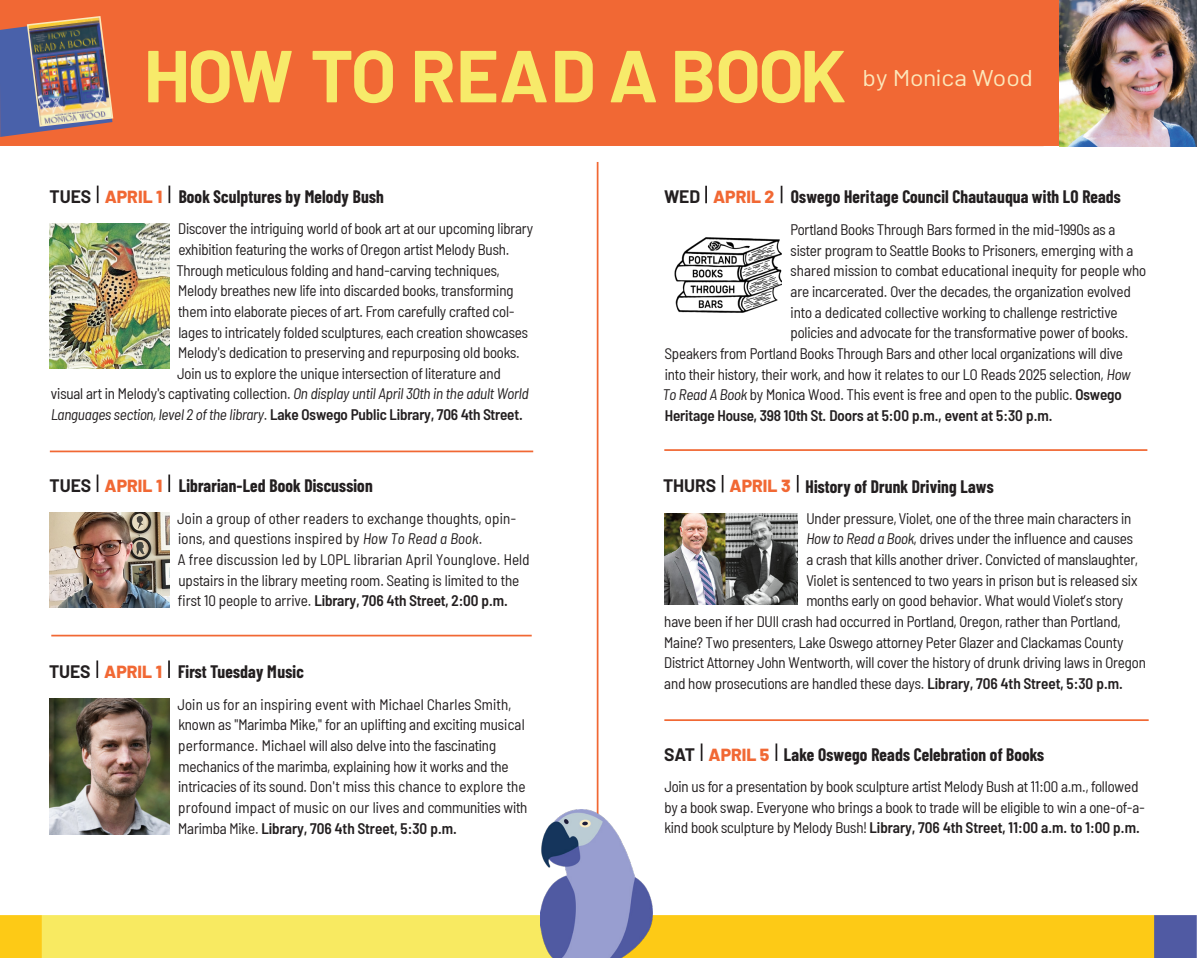
<style>
.page{position:relative;width:1197px;height:958px;background:#fff}
.page>*{position:absolute;margin:0;border:0;box-sizing:border-box;transform-origin:0 0}
.t1{font:700 73.5px "Barlow";letter-spacing:-.035em;color:#f7ea6a}
.t2{font:22.75px "Barlow";letter-spacing:-.015em;color:#fce7ba;scale:1.09 1}
.Heading__Event{font:700 17.68px "Barlow Condensed";letter-spacing:.01em;color:#231f20}
.Heading__Day{font:700 17.68px "Barlow";letter-spacing:-.005em;color:#231f20}
.Heading__Date{font:800 17.5px "Barlow";color:#f16834}
.Barlow_8_75__11_79{font:semi-condensed 15.4px/20.7px "Barlow";letter-spacing:-.01em;color:#231f20}
.Barlow_8_75__11_79-2{font:semi-condensed 15.4px/20.7px "Barlow";letter-spacing:.01em;color:#231f20}
.Barlow_8_75__11_79-3{font:600 semi-condensed 15.4px "Barlow";letter-spacing:-.01em;color:#231f20}
.s1{font-style:italic}
.s2{font-weight:400;font-style:italic}
.s3{font-weight:400}
.s4{font-weight:600}
</style>
<div class="page">
<svg style="left:97px;top:186px;width:2px;height:17px"></svg>
<svg style="left:169px;top:186px;width:1px;height:17px"></svg>
<svg style="left:97px;top:474px;width:1px;height:18px"></svg>
<svg style="left:168px;top:474px;width:2px;height:18px"></svg>
<svg style="left:96px;top:660px;width:2px;height:18px"></svg>
<svg style="left:168px;top:660px;width:2px;height:18px"></svg>
<img style="left:49px;top:699px;width:120px;height:135px">
<svg style="left:705px;top:186px;width:2px;height:17px"></svg>
<svg style="left:781px;top:186px;width:1px;height:17px"></svg>
<img style="left:50px;top:513px;width:119px;height:95px">
<img style="left:50px;top:224px;width:119px;height:144px">
<svg style="left:722px;top:475px;width:1px;height:17px"></svg>
<svg style="left:797px;top:475px;width:2px;height:17px"></svg>
<img style="left:664px;top:513px;width:134px;height:91px">
<hr style="left:50px;top:450px;width:483px;height:2px;background:#f16834">
<hr style="left:664px;top:449px;width:483px;height:2px;background:#f16834">
<hr style="left:597px;top:162px;width:1px;height:681px;background:#f16834">
<hr style="left:51px;top:634px;width:481px;height:2px;background:#f16834">
<img style="left:0;top:915px;width:1197px;height:43px">
<div style="left:0;top:0;width:1059px;height:146px;background:#f16834"></div>
<img style="left:0;top:15px;width:114px;height:122px">
<img style="left:1059px;top:0;width:138px;height:146px">
<hr style="left:664px;top:719px;width:485px;height:2px;background:#f16834">
<svg style="left:701px;top:743px;width:1px;height:18px"></svg>
<svg style="left:776px;top:743px;width:1px;height:18px"></svg>
<img style="left:541px;top:809px;width:112px;height:149px">
<img style="left:674px;top:237px;width:107px;height:76px">
<h1 class="t1" style="left:144px;top:21px;width:704px">HOW TO READ A BOOK</h1>
<h2 class="t2" style="left:863px;top:62px;width:158px">by Monica Wood</h2>
<p class="Heading__Date" style="left:713px;top:184px;width:63px">APRIL 2</p>
<p class="Heading__Event" style="left:791px;top:184px;width:331px">Oswego Heritage Council Chautauqua with LO Reads</p>
<p class="Heading__Event" style="left:179px;top:184px;width:207px">Book Sculptures by Melody Bush</p>
<p class="Barlow_8_75__11_79" style="left:178px;top:217px;width:356px">Discover the intriguing world of book art at our upcoming library</p>
<p class="Barlow_8_75__11_79" style="left:178px;top:238px;width:333px">exhibition featuring the works of Oregon artist Melody Bush.</p>
<p class="Barlow_8_75__11_79" style="left:177px;top:259px;width:324px">Through meticulous folding and hand-carving techniques,</p>
<p class="Barlow_8_75__11_79" style="left:178px;top:279px;width:337px">Melody breathes new life into discarded books, transforming</p>
<p class="Barlow_8_75__11_79" style="left:178px;top:300px;width:338px">them into elaborate pieces of art. From carefully crafted col-</p>
<p class="Barlow_8_75__11_79" style="left:178px;top:320px;width:351px">lages to intricately folded sculptures, each creation showcases</p>
<p class="Barlow_8_75__11_79" style="left:178px;top:341px;width:343px">Melody's dedication to preserving and repurposing old books.</p>
<p class="Barlow_8_75__11_79" style="left:177px;top:362px;width:325px">Join us to explore the unique intersection of literature and</p>
<p class="Barlow_8_75__11_79" style="left:51px;top:382px;width:479px">visual art in Melody's captivating collection. <span class="s1">On display until April 30th in the adult World</span></p>
<p class="Barlow_8_75__11_79-3" style="left:51px;top:404px;width:473px"><span class="s2">Languages section, level 2 of the library</span><span class="s3">.</span> Lake Oswego Public Library, 706 4th Street.</p>
<p class="Heading__Day" style="left:50px;top:184px;width:43px">TUES</p>
<p class="Heading__Date" style="left:105px;top:184px;width:59px">APRIL 1</p>
<p class="Heading__Day" style="left:664px;top:184px;width:38px">WED</p>
<p class="Barlow_8_75__11_79" style="left:790px;top:218px;width:327px">Portland Books Through Bars formed in the mid-1990s as a</p>
<p class="Barlow_8_75__11_79" style="left:791px;top:239px;width:344px">sister program to Seattle Books to Prisoners, emerging with a</p>
<p class="Barlow_8_75__11_79" style="left:791px;top:259px;width:357px">shared mission to combat educational inequity for people who</p>
<p class="Barlow_8_75__11_79" style="left:791px;top:280px;width:342px">are incarcerated. Over the decades, the organization evolved</p>
<p class="Barlow_8_75__11_79" style="left:791px;top:301px;width:329px">into a dedicated collective working to challenge restrictive</p>
<p class="Barlow_8_75__11_79" style="left:790px;top:321px;width:339px">policies and advocate for the transformative power of books.</p>
<p class="Barlow_8_75__11_79" style="left:665px;top:342px;width:460px">Speakers from Portland Books Through Bars and other local organizations will dive</p>
<p class="Barlow_8_75__11_79" style="left:665px;top:362px;width:467px">into their history, their work, and how it relates to our LO Reads 2025 selection, <span class="s1">How</span></p>
<p class="Barlow_8_75__11_79" style="left:663px;top:383px;width:460px"><span class="s1">To Read A Book</span> by Monica Wood. This event is free and open to the public. <span class="s4">Oswego</span></p>
<p class="Barlow_8_75__11_79-3" style="left:665px;top:404px;width:389px">Heritage House, 398 10th St. Doors at 5:00 p.m., event at 5:30 p.m.</p>
<p class="Heading__Day" style="left:50px;top:472px;width:43px">TUES</p>
<p class="Heading__Date" style="left:105px;top:472px;width:59px">APRIL 1</p>
<p class="Heading__Event" style="left:179px;top:473px;width:195px">Librarian-Led Book Discussion</p>
<p class="Barlow_8_75__11_79-2" style="left:177px;top:507px;width:354px">Join a group of other readers to exchange thoughts, opin&shy;ions, and questions inspired by <span class="s1">How To Read a Book</span>.<br>A free discussion led by LOPL librarian April Younglove. Held upstairs in the library meeting room. Seating is limited to the first 10 people to arrive. <span class="s4">Library, 706 4th Street, 2:00 p.m.</span></p>
<p class="Heading__Day" style="left:49px;top:659px;width:43px">TUES</p>
<p class="Heading__Date" style="left:104px;top:658px;width:59px">APRIL 1</p>
<p class="Heading__Event" style="left:178px;top:659px;width:127px">First Tuesday Music</p>
<p class="Barlow_8_75__11_79" style="left:177px;top:693px;width:352px">Join us for an inspiring event with Michael Charles Smith, known as "Marimba Mike," for an uplifting and exciting musical performance. Michael will also delve into the fascinating mechanics of the marimba, explaining how it works and the intricacies of its sound. Don't miss this chance to explore the profound impact of music on our lives and communities with Marimba Mike. <span class="s4">Library, 706 4th Street, 5:30 p.m.</span></p>
<p class="Heading__Day" style="left:663px;top:473px;width:55px">THURS</p>
<p class="Heading__Date" style="left:730px;top:473px;width:63px">APRIL 3</p>
<p class="Heading__Event" style="left:806px;top:474px;width:190px">History of Drunk Driving Laws</p>
<p class="Barlow_8_75__11_79" style="left:806px;top:506px;width:327px">Under pressure, Violet, one of the three main characters in</p>
<p class="Barlow_8_75__11_79" style="left:806px;top:527px;width:328px"><span class="s1">How to Read a Book</span>, drives under the influence and causes</p>
<p class="Barlow_8_75__11_79" style="left:806px;top:548px;width:333px">a crash that kills another driver. Convicted of manslaughter,</p>
<p class="Barlow_8_75__11_79" style="left:806px;top:568px;width:333px">Violet is sentenced to two years in prison but is released six</p>
<p class="Barlow_8_75__11_79" style="left:806px;top:589px;width:318px">months early on good behavior. What would Violet’s story</p>
<p class="Barlow_8_75__11_79" style="left:664px;top:610px;width:458px">have been if her DUII crash had occurred in Portland, Oregon, rather than Portland,</p>
<p class="Barlow_8_75__11_79" style="left:664px;top:630px;width:461px">Maine? Two presenters, Lake Oswego attorney Peter Glazer and Clackamas County</p>
<p class="Barlow_8_75__11_79" style="left:664px;top:651px;width:483px">District Attorney John Wentworth, will cover the history of drunk driving laws in Oregon</p>
<p class="Barlow_8_75__11_79" style="left:664px;top:672px;width:460px">and how prosecutions are handled these days. <span class="s4">Library, 706 4th Street, 5:30 p.m.</span></p>
<p class="Heading__Day" style="left:664px;top:741px;width:32px">SAT</p>
<p class="Heading__Date" style="left:709px;top:741px;width:62px">APRIL 5</p>
<p class="Heading__Event" style="left:784px;top:742px;width:262px">Lake Oswego Reads Celebration of Books</p>
<p class="Barlow_8_75__11_79" style="left:664px;top:775px;width:482px">Join us for a presentation by book sculpture artist Melody Bush at 11:00 a.m., followed by a book swap. Everyone who brings a book to trade will be eligible to win a one-of-a&shy;kind book sculpture by Melody Bush! <span class="s4">Library, 706 4th Street, 11:00 a.m. to 1:00 p.m.</span></p>
</div>
